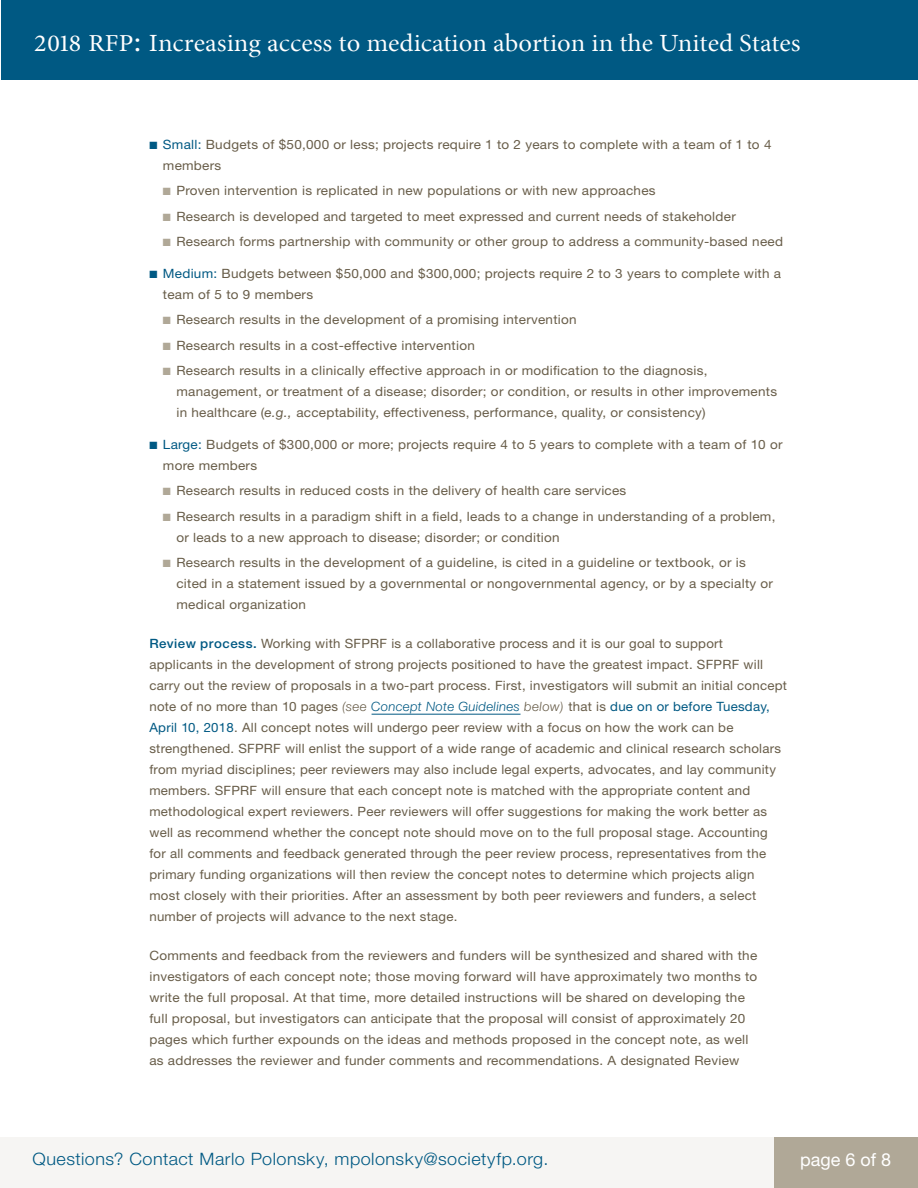
<style>
.page{position:relative;width:918px;height:1188px;background:#fff}
.page>*{position:absolute;margin:0;border:0;box-sizing:border-box;transform-origin:0 0}
.t1{font:300 25.05px "Minion Pro";color:#fff;scale:1.06 1}
.t2{font:18px "Helvetica Neue";color:#fff}
.t3{font:300 17.1px "Helvetica Neue";letter-spacing:.025em;color:#005983;scale:1.05 1}
.text_2{font:12.9px/21px "Helvetica Neue";letter-spacing:.02em;color:#685d49}
._2nd-level_bullet{font:12.9px/21px "Helvetica Neue";letter-spacing:.02em;color:#685d49;scale:1.05 1}
.text_2-2{font:12.9px/21px "Helvetica Neue";letter-spacing:.02em;color:#685d49;scale:1.05 1}
.bullet_with_lead-in{font:12.9px/21px "Helvetica Neue";letter-spacing:.02em;color:#685d49;scale:1.05 1}
.s1{font-weight:400;font-size:24.45px}
.s2{font-weight:400;font-size:30.75px}
.s3{color:#005983}
.s4{color:#b0a897}
.s5{font-style:italic}
.s6{font-weight:500;color:#005983}
.s7{font-weight:300;font-style:italic}
.s8{font-weight:300;font-style:italic;color:#005983}
</style>
<div class="page">
<div style="left:1px;top:0;width:917px;height:79px;background:#005983"></div>
<hr style="left:372px;top:714px;width:149px;height:1px;background:#005983">
<div style="left:0;top:1138px;width:774px;height:50px;background:#f6f5f3"></div>
<div style="left:774px;top:1138px;width:144px;height:50px;background:#b0a897"></div>
<h1 class="t1" style="left:34px;top:26px;width:724px"><span class="s1">2018 RFP</span><span class="s2">:</span> Increasing access to medication abortion in the United States</h1>
<p class="bullet_with_lead-in" style="left:163px;top:133px;width:581px;text-indent:-14px"><span class="s3">■ Small:</span> Budgets of $50,000 or less; projects require 1 to 2 years to complete with a team of 1 to 4 members</p>
<p class="_2nd-level_bullet" style="left:163px;top:180px;width:471px"><span class="s4">■</span> Proven intervention is replicated in new populations or with new approaches</p>
<p class="_2nd-level_bullet" style="left:163px;top:205px;width:547px"><span class="s4">■</span> Research is developed and targeted to meet expressed and current needs of stakeholder</p>
<p class="_2nd-level_bullet" style="left:163px;top:231px;width:592px"><span class="s4">■</span> Research forms partnership with community or other group to address a community-based need</p>
<p class="bullet_with_lead-in" style="left:163px;top:262px;width:590px;text-indent:-14px"><span class="s3">■ Medium:</span> Budgets between $50,000 and $300,000; projects require 2 to 3 years to complete with a team of 5 to 9 members</p>
<p class="_2nd-level_bullet" style="left:163px;top:309px;width:396px"><span class="s4">■</span> Research results in the development of a promising intervention</p>
<p class="_2nd-level_bullet" style="left:163px;top:334px;width:299px"><span class="s4">■</span> Research results in a cost-effective intervention</p>
<p class="_2nd-level_bullet" style="left:176px;top:360px;width:574px;text-indent:-14px"><span class="s4">■</span> Research results in a clinically effective approach in or modification to the diagnosis, management, or treatment of a disease; disorder; or condition, or results in other improvements in healthcare (<span class="s5">e.g.,</span> acceptability, effectiveness, performance, quality, or consistency)</p>
<p class="bullet_with_lead-in" style="left:163px;top:433px;width:592px;text-indent:-14px"><span class="s3">■ Large:</span> Budgets of $300,000 or more; projects require 4 to 5 years to complete with a team of 10 or more members</p>
<p class="_2nd-level_bullet" style="left:163px;top:480px;width:443px"><span class="s4">■</span> Research results in reduced costs in the delivery of health care services</p>
<p class="_2nd-level_bullet" style="left:176px;top:505px;width:572px;text-indent:-14px"><span class="s4">■</span> Research results in a paradigm shift in a field, leads to a change in understanding of a problem, or leads to a new approach to disease; disorder; or condition</p>
<p class="_2nd-level_bullet" style="left:176px;top:552px;width:570px;text-indent:-14px"><span class="s4">■</span> Research results in the development of a guideline, is cited in a guideline or textbook, or is cited in a statement issued by a governmental or nongovernmental agency, or by a specialty or medical organization</p>
<p class="text_2" style="left:149px;top:633px;width:639px"><span class="s6">Review process.</span> Working with SFPRF is a collaborative process and it is our goal to support applicants in the development of strong projects positioned to have the greatest impact. SFPRF will carry out the review of proposals in a two-part process. First, investigators will submit an initial concept note of no more than 10 pages <span class="s7">(see</span> <span class="s8">Concept Note Guidelines</span> <span class="s7">below)</span> that is <span class="s3">due on or before Tuesday, April 10, 2018</span>. All concept notes will undergo peer review with a focus on how the work can be strengthened. SFPRF will enlist the support of a wide range of academic and clinical research scholars from myriad disciplines; peer reviewers may also include legal experts, advocates, and lay community members. SFPRF will ensure that each concept note is matched with the appropriate content and methodological expert reviewers. Peer reviewers will offer suggestions for making the work better as well as recommend whether the concept note should move on to the full proposal stage. Accounting for all comments and feedback generated through the peer review process, representatives from the primary funding organizations will then review the concept notes to determine which projects align most closely with their priorities. After an assessment by both peer reviewers and funders, a select number of projects will advance to the next stage.</p>
<p class="text_2-2" style="left:149px;top:945px;width:580px">Comments and feedback from the reviewers and funders will be synthesized and shared with the investigators of each concept note; those moving forward will have approximately two months to write the full proposal. At that time, more detailed instructions will be shared on developing the full proposal, but investigators can anticipate that the proposal will consist of approximately 20 pages which further expounds on the ideas and methods proposed in the concept note, as well as addresses the reviewer and funder comments and recommendations. A designated Review</p>
<h3 class="t3" style="left:32px;top:1149px;width:493px">Questions? Contact Marlo Polonsky, mpolonsky@societyfp.org.</h3>
<h2 class="t2" style="left:800px;top:1149px;width:93px">page 6 of 8</h2>
</div>
